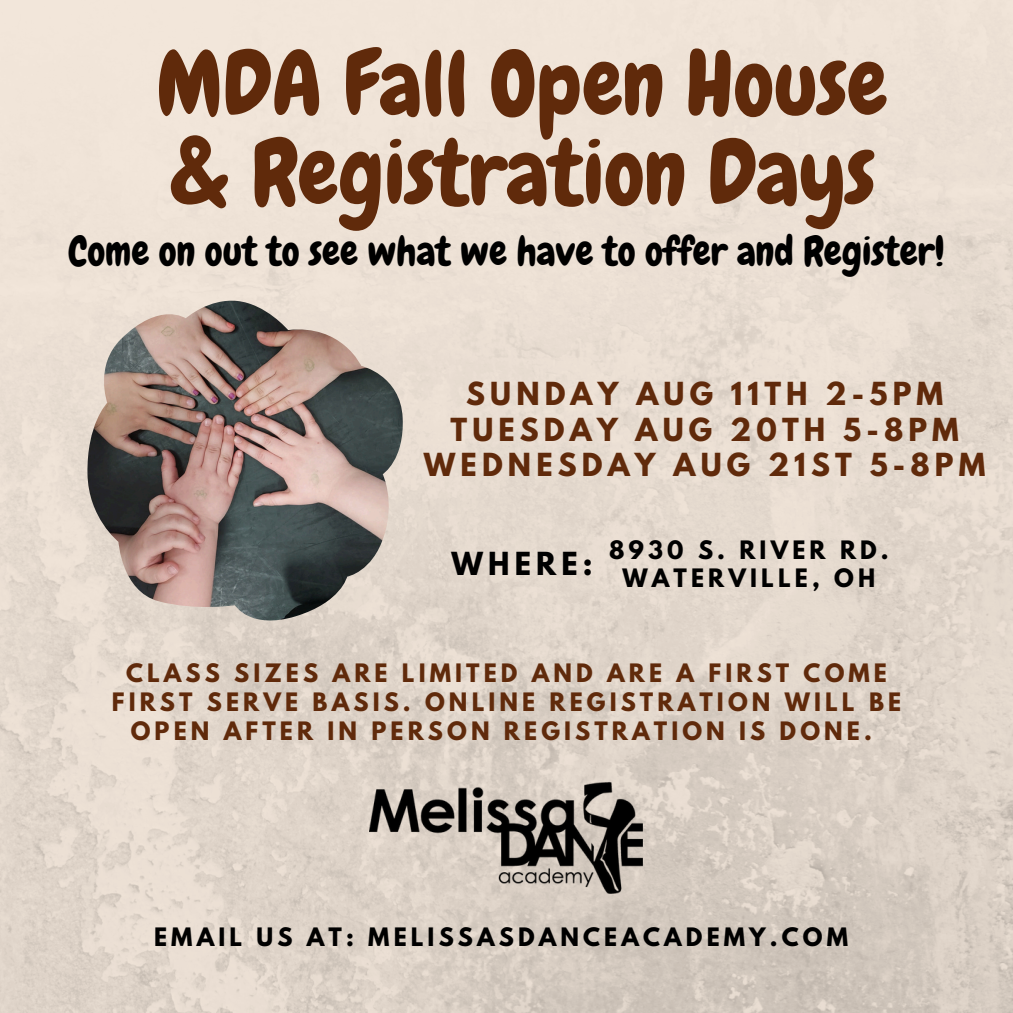
<style>
.page{position:relative;width:1013px;height:1013px;background:#fff}
.page>*{position:absolute;margin:0;border:0;box-sizing:border-box;transform-origin:0 0}
.t1{font:90px/89px "Chewy";color:#602a0b}
.t2{font:40px "Chewy";color:#000}
.t3{font:700 28.12px/35.6px "League Spartan";letter-spacing:.18em;color:#602a0b;text-align:center}
.t4{font:700 28.12px "League Spartan";letter-spacing:.18em;color:#000}
.t5{font:700 22.5px/29px "League Spartan";letter-spacing:.18em;color:#602a0b;text-align:center}
.t6{font:700 22.5px "League Spartan";letter-spacing:.18em;color:#000}
</style>
<div class="page">
<img style="left:0;top:0;width:1012px;height:1012px">
<img style="left:87px;top:301px;width:316px;height:319px">
<img style="left:370px;top:782px;width:273px;height:111px">
<p class="t1" style="left:156px;top:40px;width:733px">MDA Fall Open House &amp; Registration Days</p>
<p class="t2" style="left:69px;top:226px;width:877px">Come on out to see what we have to offer and Register!</p>
<h3 class="t3" style="left:424px;top:379px;width:563px">SUNDAY AUG 11TH 2-5PM<br>TUESDAY AUG 20TH 5-8PM<br>WEDNESDAY AUG 21ST 5-8PM</h3>
<p class="t4" style="left:451px;top:549px;width:143px">WHERE:</p>
<p class="t6" style="left:609px;top:538px;width:281px">8930 S. RIVER RD.</p>
<p class="t6" style="left:622px;top:567px;width:254px">WATERVILLE, OH</p>
<p class="t5" style="left:112px;top:661px;width:790px">CLASS SIZES ARE LIMITED AND ARE A FIRST COME<br>FIRST SERVE BASIS. ONLINE REGISTRATION WILL BE<br>OPEN AFTER IN PERSON REGISTRATION IS DONE.</p>
<h3 class="t6" style="left:154px;top:926px;width:695px">EMAIL US AT: MELISSASDANCEACADEMY.COM</h3>
</div>
